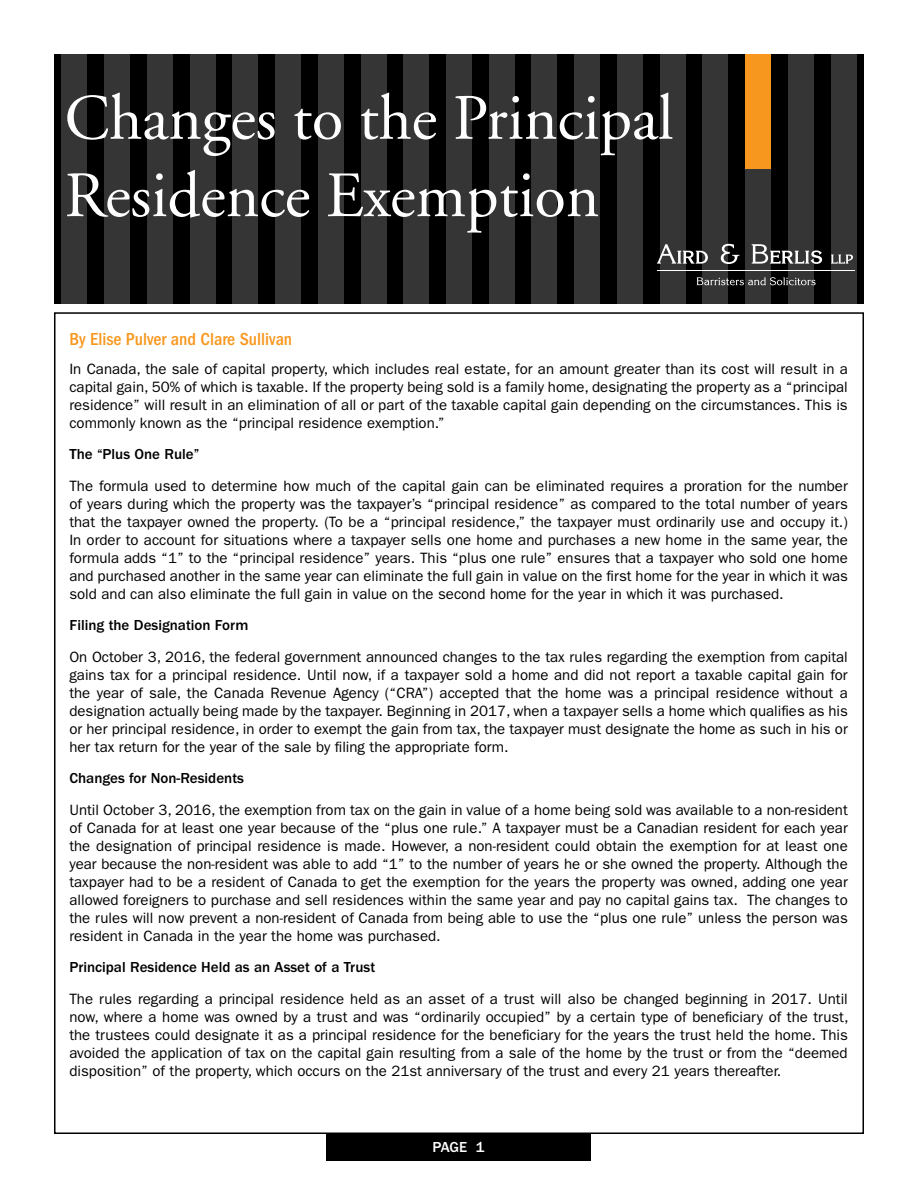
<style>
.page{position:relative;width:918px;height:1188px;background:#fff}
.page>*{position:absolute;margin:0;border:0;box-sizing:border-box;transform-origin:0 0}
.t1{font:64.5px/77.4px "Adobe Garamond";letter-spacing:-.005em;color:#fff}
.t2{font:500 condensed 18px "Franklin Gothic LT";color:#f8971d}
.t3{font:15px/18px "Franklin Gothic LT";color:#000;text-align:justify}
.t4{font:500 15px "Franklin Gothic LT";color:#000}
.t5{font:500 15px "Franklin Gothic LT";color:#fff}
</style>
<div class="page">
<div style="left:54px;top:54px;width:810px;height:249px;background:#000"></div>
<div style="left:147px;top:54px;width:26px;height:249px;background:#353535"></div>
<div style="left:105px;top:54px;width:25px;height:249px;background:#353535"></div>
<div style="left:62px;top:54px;width:25px;height:249px;background:#353535"></div>
<div style="left:190px;top:54px;width:25px;height:249px;background:#353535"></div>
<div style="left:233px;top:54px;width:25px;height:249px;background:#353535"></div>
<div style="left:275px;top:54px;width:26px;height:249px;background:#353535"></div>
<div style="left:489px;top:54px;width:25px;height:249px;background:#353535"></div>
<div style="left:318px;top:54px;width:25px;height:249px;background:#353535"></div>
<div style="left:532px;top:54px;width:25px;height:249px;background:#353535"></div>
<div style="left:703px;top:54px;width:25px;height:249px;background:#353535"></div>
<div style="left:361px;top:54px;width:25px;height:249px;background:#353535"></div>
<div style="left:575px;top:54px;width:25px;height:249px;background:#353535"></div>
<div style="left:745px;top:54px;width:26px;height:249px;background:#353535"></div>
<div style="left:404px;top:54px;width:25px;height:249px;background:#353535"></div>
<div style="left:617px;top:54px;width:26px;height:249px;background:#353535"></div>
<div style="left:788px;top:54px;width:25px;height:249px;background:#353535"></div>
<div style="left:446px;top:54px;width:26px;height:249px;background:#353535"></div>
<div style="left:660px;top:54px;width:25px;height:249px;background:#353535"></div>
<div style="left:831px;top:54px;width:25px;height:249px;background:#353535"></div>
<div style="left:745px;top:54px;width:26px;height:114px;background:#f8971d"></div>
<svg style="left:697px;top:277px;width:119px;height:8px"></svg>
<svg style="left:657px;top:244px;width:51px;height:20px"></svg>
<svg style="left:721px;top:244px;width:19px;height:20px"></svg>
<svg style="left:752px;top:244px;width:70px;height:20px"></svg>
<svg style="left:831px;top:255px;width:22px;height:9px"></svg>
<hr style="left:657px;top:270px;width:197px;height:1px;background:#fff">
<div style="left:326px;top:1134px;width:264px;height:27px;background:#000"></div>
<h1 class="t1" style="left:64px;top:81px;width:611px">Changes to the Principal<br>Residence Exemption</h1>
<p class="t2" style="left:69px;top:329px;width:224px">By Elise Pulver and Clare Sullivan</p>
<p class="t3" style="left:69px;top:360px;width:780px">In Canada, the sale of capital property, which includes real estate, for an amount greater than its cost will result in a capital gain, 50% of which is taxable. If the property being sold is a family home, designating the property as a “principal residence” will result in an elimination of all or part of the taxable capital gain depending on the circumstances. This is commonly known as the “principal residence exemption.”</p>
<p class="t4" style="left:69px;top:446px;width:131px">The “Plus One Rule”</p>
<p class="t3" style="left:69px;top:477px;width:780px">The formula used to determine how much of the capital gain can be eliminated requires a proration for the number of years during which the property was the taxpayer’s “principal residence” as compared to the total number of years that the taxpayer owned the property. (To be a “principal residence,” the taxpayer must ordinarily use and occupy it.)<br>In order to account for situations where a taxpayer sells one home and purchases a new home in the same year, the formula adds “1” to the “principal residence” years. This “plus one rule” ensures that a taxpayer who sold one home and purchased another in the same year can eliminate the full gain in value on the first home for the year in which it was sold and can also eliminate the full gain in value on the second home for the year in which it was purchased.</p>
<p class="t4" style="left:69px;top:617px;width:180px">Filing the Designation Form</p>
<p class="t3" style="left:69px;top:648px;width:780px">On October 3, 2016, the federal government announced changes to the tax rules regarding the exemption from capital gains tax for a principal residence. Until now, if a taxpayer sold a home and did not report a taxable capital gain for the year of sale, the Canada Revenue Agency (“CRA”) accepted that the home was a principal residence without a designation actually being made by the taxpayer. Beginning in 2017, when a taxpayer sells a home which qualifies as his or her principal residence, in order to exempt the gain from tax, the taxpayer must designate the home as such in his or her tax return for the year of the sale by filing the appropriate form.</p>
<p class="t4" style="left:69px;top:770px;width:176px">Changes for Non-Residents</p>
<p class="t3" style="left:69px;top:801px;width:780px">Until October 3, 2016, the exemption from tax on the gain in value of a home being sold was available to a non-resident of Canada for at least one year because of the “plus one rule.” A taxpayer must be a Canadian resident for each year the designation of principal residence is made. However, a non-resident could obtain the exemption for at least one year because the non-resident was able to add “1” to the number of years he or she owned the property. Although the taxpayer had to be a resident of Canada to get the exemption for the years the property was owned, adding one year allowed foreigners to purchase and sell residences within the same year and pay no capital gains tax. The changes to the rules will now prevent a non-resident of Canada from being able to use the “plus one rule” unless the person was resident in Canada in the year the home was purchased.</p>
<p class="t4" style="left:69px;top:959px;width:307px">Principal Residence Held as an Asset of a Trust</p>
<p class="t3" style="left:69px;top:990px;width:781px">The rules regarding a principal residence held as an asset of a trust will also be changed beginning in 2017. Until now, where a home was owned by a trust and was “ordinarily occupied” by a certain type of beneficiary of the trust, the trustees could designate it as a principal residence for the beneficiary for the years the trust held the home. This avoided the application of tax on the capital gain resulting from a sale of the home by the trust or from the “deemed disposition” of the property, which occurs on the 21st anniversary of the trust and every 21 years thereafter.</p>
<p class="t5" style="left:433px;top:1139px;width:54px">PAGE 1</p>
</div>
